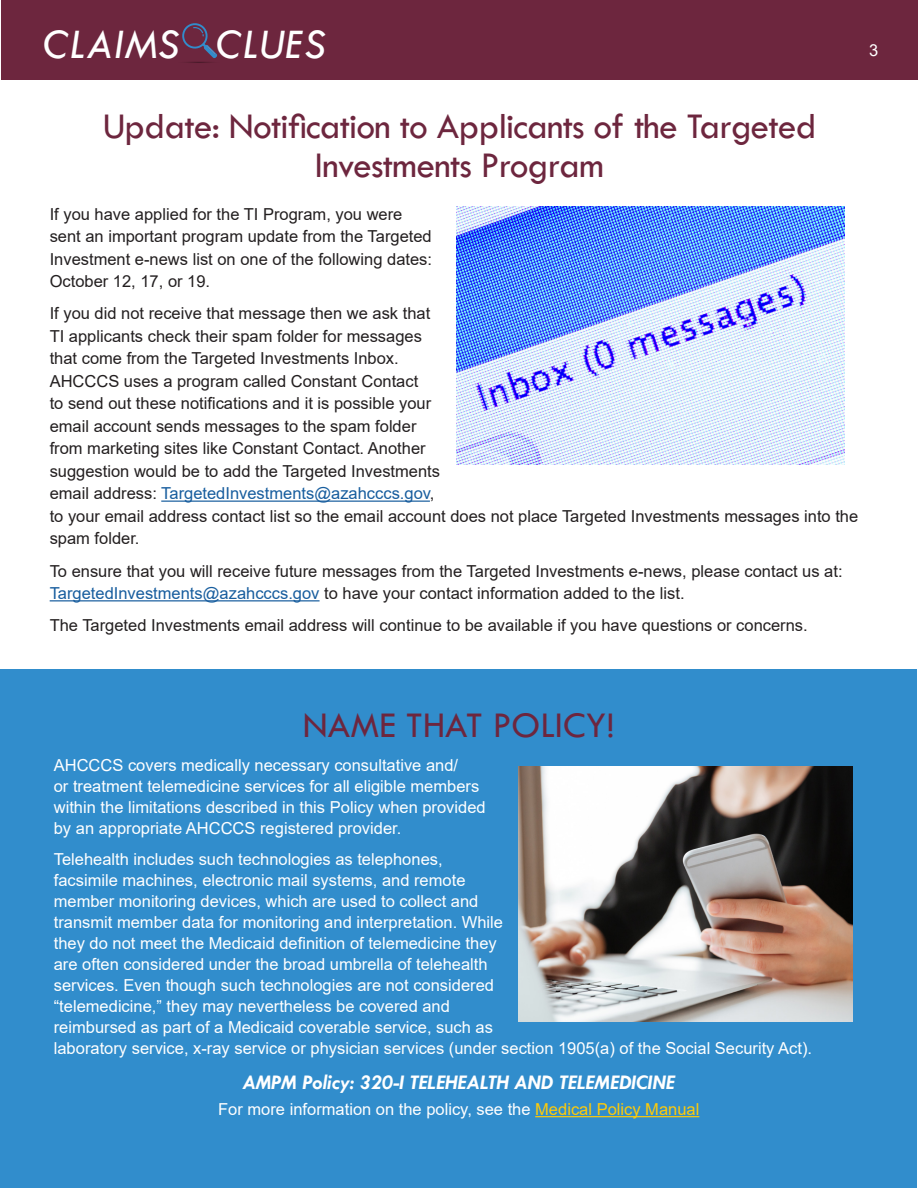
<style>
.page{position:relative;width:918px;height:1188px;background:#fff}
.page>*{position:absolute;margin:0;border:0;box-sizing:border-box;transform-origin:0 0}
.t1{font:italic 43.65px "Tw Cen";color:#fff}
.Main_red_headline{font:37.5px/39px "Tw Cen";letter-spacing:-.02em;color:#6d263e;text-align:center}
.Main_red_headline-2{font:37.5px "Tw Cen";color:#6d263e}
.body{font:italic 700 21px "Tw Cen";color:#fff}
.body-2{font:16.5px/22.5px "Arial";color:#231f20}
.body-3{font:16.5px/21px "Arial";color:#fff}
.s1{color:#175d9e}
.s2{color:#ffcb08}
</style>
<div class="page">
<div style="left:1px;top:0;width:917px;height:79px;background:#6d263e"></div>
<svg style="left:182px;top:23px;width:35px;height:40px"></svg>
<div style="left:0;top:670px;width:917px;height:518px;background:#318dcc"></div>
<hr style="left:535px;top:1116px;width:164px;height:1px;background:#ffcb08">
<img style="left:518px;top:767px;width:334px;height:255px">
<hr style="left:161px;top:501px;width:269px;height:1px;background:#175d9e">
<hr style="left:50px;top:600px;width:270px;height:1px;background:#175d9e">
<img style="left:456px;top:206px;width:388px;height:258px">
<h1 class="t1" style="left:43px;top:18px;width:285px">CLAIMS CLUES</h1>
<p class="body-3" style="left:869px;top:40px;width:11px">3</p>
<p class="Main_red_headline" style="left:103px;top:106px;width:715px">Update: Notification to Applicants of the Targeted<br>Investments Program</p>
<p class="body-2" style="left:50px;top:203px;width:384px">If you have applied for the TI Program, you were sent an important program update from the Targeted Investment e-news list on one of the following dates:<br>October 12, 17, or 19.</p>
<p class="body-2" style="left:50px;top:302px;width:810px">If you did not receive that message then we ask that<br>TI applicants check their spam folder for messages<br>that come from the Targeted Investments Inbox.<br>AHCCCS uses a program called Constant Contact<br>to send out these notifications and it is possible your<br>email account sends messages to the spam folder<br>from marketing sites like Constant Contact. Another<br>suggestion would be to add the Targeted Investments<br>email address: <span class="s1">TargetedInvestments@azahcccs.gov</span>,<br>to your email address contact list so the email account does not place Targeted Investments messages into the spam folder.</p>
<p class="body-2" style="left:50px;top:559px;width:794px">To ensure that you will receive future messages from the Targeted Investments e-news, please contact us at:<br><span class="s1">TargetedInvestments@azahcccs.gov</span> to have your contact information added to the list.</p>
<p class="body-2" style="left:50px;top:614px;width:760px">The Targeted Investments email address will continue to be available if you have questions or concerns.</p>
<p class="Main_red_headline-2" style="left:303px;top:702px;width:313px">NAME THAT POLICY!</p>
<p class="body-3" style="left:54px;top:755px;width:433px">AHCCCS covers medically necessary consultative and/<br>or treatment telemedicine services for all eligible members within the limitations described in this Policy when provided by an appropriate AHCCCS registered provider.</p>
<p class="body-3" style="left:54px;top:848px;width:760px">Telehealth includes such technologies as telephones,<br>facsimile machines, electronic mail systems, and remote<br>member monitoring devices, which are used to collect and<br>transmit member data for monitoring and interpretation. While<br>they do not meet the Medicaid definition of telemedicine they<br>are often considered under the broad umbrella of telehealth<br>services. Even though such technologies are not considered<br>“telemedicine,” they may nevertheless be covered and<br>reimbursed as part of a Medicaid coverable service, such as<br>laboratory service, x-ray service or physician services (under section 1905(a) of the Social Security Act).</p>
<p class="body" style="left:243px;top:1069px;width:434px">AMPM Policy: 320-I TELEHEALTH AND TELEMEDICINE</p>
<p class="body-3" style="left:218px;top:1099px;width:483px">For more information on the policy, see the <span class="s2">Medical Policy Manual</span></p>
</div>
